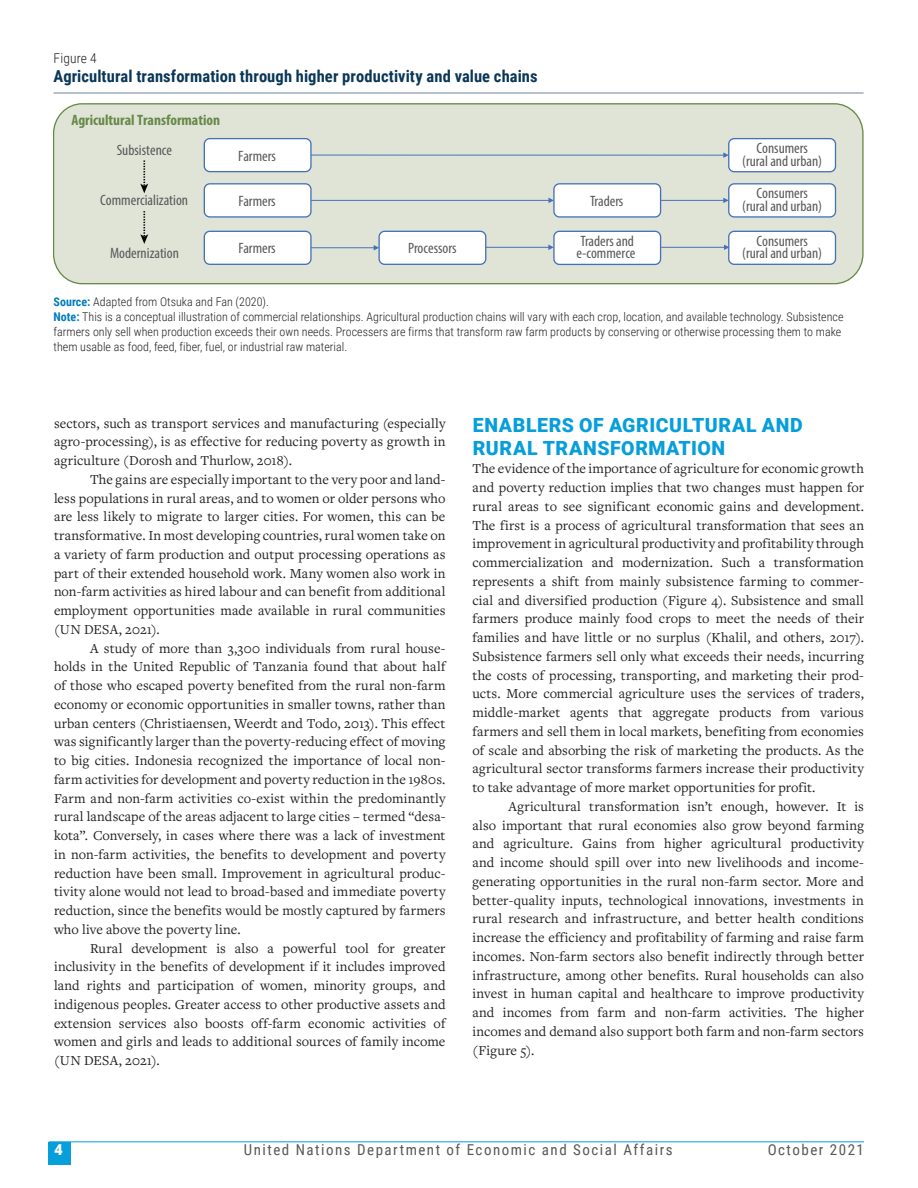
<style>
.page{position:relative;width:918px;height:1188px;background:#fff}
.page>*{position:absolute;margin:0;border:0;box-sizing:border-box;transform-origin:0 0}
.HL1{font:900 19.5px/22.5px "Roboto";letter-spacing:.03em;color:#069edb}
.Figure_head_2{font:700 16.5px "Roboto Condensed";letter-spacing:.005em;color:#093755}
.t1{font:condensed 15px/12.8px "Myriad Pro";color:#595959;text-align:center}
.t2{font:15px "Roboto Condensed";letter-spacing:.1em;color:#57585a}
.t3{font:700 condensed 15px "Myriad Pro";color:#678948}
.t4{font:900 15px "Roboto";color:#fff}
.BodyText{font:14.25px/18.8px "Freight Text Pro";letter-spacing:.005em;color:#231f20;text-align:justify}
.BodyText1st{font:14.25px/18.8px "Freight Text Pro";color:#231f20;text-align:justify}
.Figure_head_1{font:300 13.5px "Roboto Condensed";letter-spacing:.01em;color:#231f20}
.Source{font:300 12px/15px "Roboto Condensed";letter-spacing:.005em;color:#231f20}
.s1{font-weight:700;color:#007dbb}
</style>
<div class="page">
<div style="left:49px;top:1142px;width:22px;height:23px;background:#069edb"></div>
<hr style="left:49px;top:1141px;width:815px;height:1px;background:#069edb">
<div style="left:54px;top:104px;width:809px;height:180px;background:#e0e4d7;border-radius:29px"></div>
<div style="left:54px;top:103px;width:810px;height:181px;border:1px solid #678948;border-radius:29px"></div>
<svg style="left:140px;top:161px;width:8px;height:32px"></svg>
<div style="left:204px;top:139px;width:107px;height:33px;background:#fff;border-radius:6px"></div>
<div style="left:204px;top:138px;width:108px;height:34px;border:1px solid #4671b8;border-radius:6px"></div>
<div style="left:729px;top:139px;width:107px;height:33px;background:#fff;border-radius:6px"></div>
<div style="left:728px;top:138px;width:108px;height:34px;border:1px solid #4671b8;border-radius:6px"></div>
<hr style="left:311px;top:155px;width:413px;height:1px;background:#4671b8">
<svg style="left:723px;top:152px;width:6px;height:6px"></svg>
<div style="left:379px;top:231px;width:107px;height:33px;background:#fff;border-radius:6px"></div>
<div style="left:378px;top:231px;width:108px;height:34px;border:1px solid #4671b8;border-radius:6px"></div>
<div style="left:204px;top:184px;width:107px;height:33px;background:#fff;border-radius:6px"></div>
<div style="left:204px;top:183px;width:108px;height:35px;border:1px solid #4671b8;border-radius:6px"></div>
<div style="left:729px;top:184px;width:107px;height:33px;background:#fff;border-radius:6px"></div>
<div style="left:728px;top:183px;width:108px;height:35px;border:1px solid #4671b8;border-radius:6px"></div>
<hr style="left:311px;top:200px;width:238px;height:1px;background:#4671b8">
<svg style="left:548px;top:198px;width:5px;height:5px"></svg>
<div style="left:554px;top:184px;width:107px;height:33px;background:#fff;border-radius:6px"></div>
<div style="left:553px;top:183px;width:108px;height:35px;border:1px solid #4671b8;border-radius:6px"></div>
<hr style="left:661px;top:200px;width:63px;height:1px;background:#4671b8">
<svg style="left:723px;top:198px;width:6px;height:5px"></svg>
<div style="left:204px;top:231px;width:107px;height:33px;background:#fff;border-radius:6px"></div>
<div style="left:204px;top:231px;width:108px;height:34px;border:1px solid #4671b8;border-radius:6px"></div>
<div style="left:729px;top:231px;width:107px;height:33px;background:#fff;border-radius:6px"></div>
<div style="left:728px;top:231px;width:108px;height:34px;border:1px solid #4671b8;border-radius:6px"></div>
<hr style="left:311px;top:247px;width:64px;height:1px;background:#4671b8">
<svg style="left:374px;top:245px;width:5px;height:5px"></svg>
<div style="left:554px;top:231px;width:107px;height:33px;background:#fff;border-radius:6px"></div>
<div style="left:553px;top:231px;width:108px;height:34px;border:1px solid #4671b8;border-radius:6px"></div>
<svg style="left:140px;top:211px;width:8px;height:33px"></svg>
<hr style="left:486px;top:247px;width:63px;height:1px;background:#4671b8">
<svg style="left:548px;top:245px;width:6px;height:5px"></svg>
<hr style="left:661px;top:247px;width:64px;height:1px;background:#4671b8">
<svg style="left:724px;top:245px;width:5px;height:5px"></svg>
<hr style="left:54px;top:93px;width:810px;height:1px;background:#6e819b">
<p class="Figure_head_1" style="left:54px;top:48px;width:45px">Figure 4</p>
<h6 class="Figure_head_2" style="left:54px;top:65px;width:486px">Agricultural transformation through higher productivity and value chains</h6>
<p class="t3" style="left:71px;top:110px;width:150px">Agricultural Transformation</p>
<p class="t1" style="left:117px;top:144px;width:57px">Subsistence</p>
<p class="t1" style="left:238px;top:149px;width:39px">Farmers</p>
<p class="t1" style="left:742px;top:142px;width:81px">Consumers (rural and urban)</p>
<p class="t1" style="left:100px;top:193px;width:89px">Commercialization</p>
<p class="t1" style="left:238px;top:194px;width:39px">Farmers</p>
<p class="t1" style="left:742px;top:187px;width:81px">Consumers (rural and urban)</p>
<p class="t1" style="left:590px;top:194px;width:35px">Traders</p>
<p class="t1" style="left:110px;top:247px;width:70px">Modernization</p>
<p class="t1" style="left:577px;top:234px;width:60px;text-align:left">Traders and e-commerce</p>
<p class="t1" style="left:238px;top:242px;width:39px">Farmers</p>
<p class="t1" style="left:742px;top:234px;width:81px">Consumers (rural and urban)</p>
<p class="t1" style="left:408px;top:242px;width:50px">Processors</p>
<p class="Source" style="left:54px;top:294px;width:791px"><span class="s1">Source:</span> Adapted from Otsuka and Fan (2020).<br><span class="s1">Note:</span> This is a conceptual illustration of commercial relationships. Agricultural production chains will vary with each crop, location, and available technology. Subsistence farmers only sell when production exceeds their own needs. Processers are firms that transform raw farm products by conserving or otherwise processing them to make them usable as food, feed, fiber, fuel, or industrial raw material.</p>
<p class="BodyText" style="left:54px;top:413px;width:393px">sectors, such as transport services and manufacturing (especially agro-processing), is as effective for reducing poverty as growth in agriculture (Dorosh and Thurlow, 2018).</p>
<p class="BodyText" style="left:54px;top:469px;width:393px;text-indent:36px">The gains are especially important to the very poor and land&shy;less populations in rural areas, and to women or older persons who are less likely to migrate to larger cities. For women, this can be transformative. In most developing countries, rural women take on a variety of farm production and output processing operations as part of their extended household work. Many women also work in non-farm activities as hired labour and can benefit from additional employment opportunities made available in rural communities (UN DESA, 2021).</p>
<p class="BodyText" style="left:54px;top:638px;width:393px;text-indent:36px">A study of more than 3,300 individuals from rural house&shy;holds in the United Republic of Tanzania found that about half of those who escaped poverty benefited from the rural non-farm economy or economic opportunities in smaller towns, rather than urban centers (Christiaensen, Weerdt and Todo, 2013). This effect was significantly larger than the poverty-reducing effect of moving to big cities. Indonesia recognized the importance of local non&shy;farm activities for development and poverty reduction in the 1980s.<br>Farm and non-farm activities co-exist within the predominantly rural landscape of the areas adjacent to large cities – termed “desa&shy;kota”. Conversely, in cases where there was a lack of investment in non-farm activities, the benefits to development and poverty reduction have been small. Improvement in agricultural produc&shy;tivity alone would not lead to broad-based and immediate poverty reduction, since the benefits would be mostly captured by farmers who live above the poverty line.</p>
<p class="BodyText" style="left:54px;top:938px;width:393px;text-indent:36px">Rural development is also a powerful tool for greater inclusivity in the benefits of development if it includes improved land rights and participation of women, minority groups, and indigenous peoples. Greater access to other productive assets and extension services also boosts off-farm economic activities of women and girls and leads to additional sources of family income (UN DESA, 2021).</p>
<p class="HL1" style="left:473px;top:413px;width:331px">ENABLERS OF AGRICULTURAL AND<br>RURAL TRANSFORMATION</p>
<p class="BodyText1st" style="left:472px;top:459px;width:393px">The evidence of the importance of agriculture for economic growth and poverty reduction implies that two changes must happen for rural areas to see significant economic gains and development.<br>The first is a process of agricultural transformation that sees an improvement in agricultural productivity and profitability through commercialization and modernization. Such a transformation represents a shift from mainly subsistence farming to commer&shy;cial and diversified production (Figure 4). Subsistence and small farmers produce mainly food crops to meet the needs of their families and have little or no surplus (Khalil, and others, 2017).<br>Subsistence farmers sell only what exceeds their needs, incurring the costs of processing, transporting, and marketing their prod&shy;ucts. More commercial agriculture uses the services of traders, middle-market agents that aggregate products from various farmers and sell them in local markets, benefiting from economies of scale and absorbing the risk of marketing the products. As the agricultural sector transforms farmers increase their productivity to take advantage of more market opportunities for profit.</p>
<p class="BodyText" style="left:472px;top:797px;width:393px;text-indent:36px">Agricultural transformation isn’t enough, however. It is also important that rural economies also grow beyond farming and agriculture. Gains from higher agricultural productivity and income should spill over into new livelihoods and income&shy;generating opportunities in the rural non-farm sector. More and better-quality inputs, technological innovations, investments in rural research and infrastructure, and better health conditions increase the efficiency and profitability of farming and raise farm incomes. Non-farm sectors also benefit indirectly through better infrastructure, among other benefits. Rural households can also invest in human capital and healthcare to improve productivity and incomes from farm and non-farm activities. The higher incomes and demand also support both farm and non-farm sectors (Figure 5).</p>
<p class="t4" style="left:54px;top:1139px;width:10px">4</p>
<p class="t2" style="left:244px;top:1139px;width:430px">United Nations Department of Economic and Social Affairs</p>
<p class="t2" style="left:768px;top:1139px;width:98px">October 2021</p>
</div>
